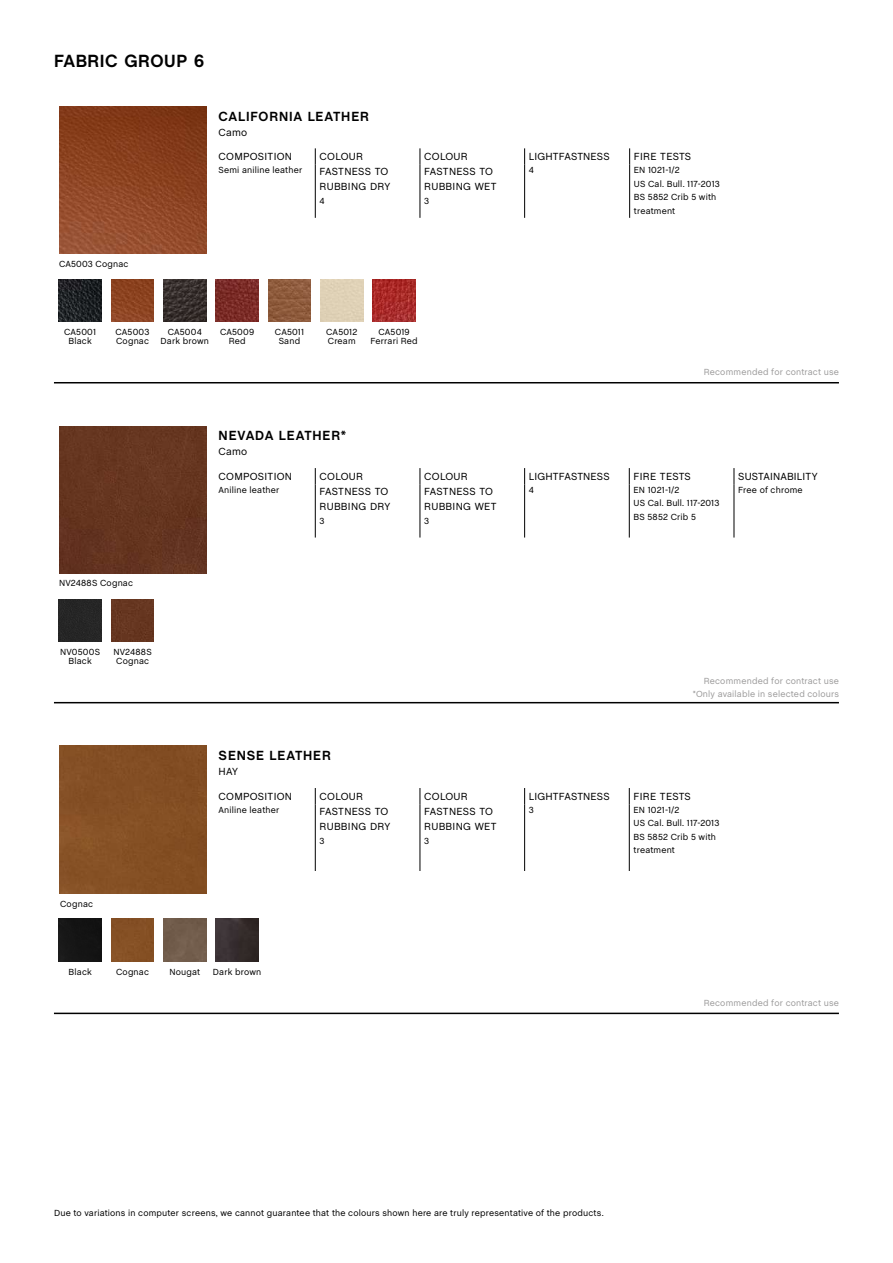
<style>
.page{position:relative;width:893px;height:1263px;background:#fff}
.page>*{position:absolute;margin:0;border:0;box-sizing:border-box;transform-origin:0 0}
.t1{font:700 18px "Chalet";letter-spacing:.03em;color:#000}
.t2{font:700 13.5px "Chalet";letter-spacing:.06em;color:#000}
.t3{font:10.5px/15px "Chalet";letter-spacing:.03em;color:#000}
.t4{font:10.5px "Chalet";letter-spacing:.01em;color:#000}
.t5{font:9px/9px "Chalet";letter-spacing:.02em;color:#000;text-align:center}
.t6{font:9px "Chalet";letter-spacing:.02em;color:#9c9b9b}
</style>
<div class="page">
<svg style="left:315px;top:468px;width:1px;height:16px"></svg>
<hr style="left:315px;top:484px;width:1px;height:53px;background:#000">
<svg style="left:420px;top:468px;width:1px;height:16px"></svg>
<svg style="left:524px;top:468px;width:1px;height:16px"></svg>
<hr style="left:420px;top:484px;width:1px;height:53px;background:#000">
<hr style="left:524px;top:484px;width:1px;height:53px;background:#000">
<svg style="left:629px;top:468px;width:1px;height:16px"></svg>
<hr style="left:629px;top:484px;width:1px;height:53px;background:#000">
<svg style="left:734px;top:468px;width:1px;height:16px"></svg>
<hr style="left:734px;top:484px;width:1px;height:53px;background:#000">
<svg style="left:315px;top:788px;width:1px;height:16px"></svg>
<hr style="left:315px;top:804px;width:1px;height:67px;background:#000">
<svg style="left:420px;top:788px;width:1px;height:16px"></svg>
<svg style="left:524px;top:788px;width:1px;height:16px"></svg>
<hr style="left:420px;top:804px;width:1px;height:67px;background:#000">
<hr style="left:524px;top:804px;width:1px;height:67px;background:#000">
<svg style="left:629px;top:788px;width:1px;height:16px"></svg>
<hr style="left:629px;top:804px;width:1px;height:67px;background:#000">
<div style="left:59px;top:426px;width:147px;height:147px;background:#653520"></div>
<div style="left:59px;top:599px;width:42px;height:43px;background:#262626"></div>
<div style="left:111px;top:599px;width:43px;height:43px;background:#663620"></div>
<div style="left:59px;top:919px;width:42px;height:42px;background:#141414"></div>
<div style="left:164px;top:919px;width:42px;height:42px;background:#725d4c"></div>
<img style="left:216px;top:919px;width:42px;height:42px">
<div style="left:111px;top:919px;width:43px;height:42px;background:#855025"></div>
<svg style="left:315px;top:148px;width:1px;height:17px"></svg>
<hr style="left:315px;top:165px;width:1px;height:53px;background:#000">
<svg style="left:420px;top:148px;width:1px;height:17px"></svg>
<svg style="left:524px;top:148px;width:1px;height:17px"></svg>
<hr style="left:420px;top:165px;width:1px;height:53px;background:#000">
<hr style="left:524px;top:165px;width:1px;height:53px;background:#000">
<svg style="left:629px;top:148px;width:1px;height:17px"></svg>
<hr style="left:629px;top:165px;width:1px;height:53px;background:#000">
<img style="left:59px;top:106px;width:147px;height:147px">
<img style="left:59px;top:279px;width:42px;height:43px">
<img style="left:111px;top:279px;width:43px;height:43px">
<img style="left:164px;top:279px;width:42px;height:43px">
<img style="left:216px;top:279px;width:42px;height:43px">
<img style="left:268px;top:279px;width:43px;height:43px">
<img style="left:373px;top:279px;width:42px;height:43px">
<div style="left:59px;top:746px;width:148px;height:147px;background:#844f24"></div>
<hr style="left:54px;top:382px;width:785px;height:1px;background:#000">
<hr style="left:54px;top:702px;width:785px;height:1px;background:#000">
<hr style="left:54px;top:1013px;width:785px;height:1px;background:#000">
<h1 class="t1" style="left:54px;top:51px;width:152px">FABRIC GROUP 6</h1>
<h2 class="t2" style="left:219px;top:108px;width:152px">CALIFORNIA LEATHER</h2>
<p class="t3" style="left:219px;top:125px;width:30px">Camo</p>
<p class="t3" style="left:219px;top:149px;width:75px">COMPOSITION</p>
<p class="t3" style="left:320px;top:149px;width:72px">COLOUR<br>FASTNESS TO<br>RUBBING DRY</p>
<p class="t5" style="left:320px;top:196px;width:7px">4</p>
<p class="t3" style="left:424px;top:149px;width:74px">COLOUR<br>FASTNESS TO<br>RUBBING WET</p>
<p class="t5" style="left:424px;top:196px;width:7px">3</p>
<p class="t4" style="left:529px;top:151px;width:82px">LIGHTFASTNESS</p>
<p class="t3" style="left:634px;top:149px;width:59px">FIRE TESTS</p>
<p class="t5" style="left:219px;top:166px;width:85px">Semi aniline leather</p>
<p class="t5" style="left:529px;top:166px;width:7px">4</p>
<p class="t5" style="left:634px;top:163px;width:87px;line-height:13.5px;text-align:left">EN 1021-1/2<br>US Cal. Bull. 117-2013<br>BS 5852 Crib 5 with treatment</p>
<p class="t5" style="left:59px;top:259px;width:71px">CA5003 Cognac</p>
<p class="t5" style="left:64px;top:327px;width:33px">CA5001<br>Black</p>
<p class="t5" style="left:115px;top:327px;width:35px;text-align:left">CA5003<br>Cognac</p>
<p class="t5" style="left:161px;top:327px;width:50px">CA5004<br>Dark brown</p>
<p class="t5" style="left:220px;top:327px;width:36px">CA5009<br>Red</p>
<p class="t5" style="left:275px;top:327px;width:31px">CA5011<br>Sand</p>
<p class="t5" style="left:326px;top:327px;width:33px;text-align:left">CA5012<br>Cream</p>
<p class="t5" style="left:370px;top:327px;width:49px">CA5019<br>Ferrari Red</p>
<p class="t6" style="left:704px;top:366px;width:137px">Recommended for contract use</p>
<p class="t5" style="left:59px;top:579px;width:75px">NV2488S Cognac</p>
<p class="t5" style="left:60px;top:647px;width:41px">NV0500S<br>Black</p>
<p class="t5" style="left:113px;top:647px;width:40px">NV2488S<br>Cognac</p>
<p class="t5" style="left:60px;top:900px;width:34px">Cognac</p>
<h2 class="t2" style="left:219px;top:428px;width:129px">NEVADA LEATHER*</h2>
<p class="t3" style="left:219px;top:444px;width:30px">Camo</p>
<p class="t3" style="left:219px;top:469px;width:75px">COMPOSITION</p>
<p class="t3" style="left:320px;top:469px;width:72px">COLOUR<br>FASTNESS TO<br>RUBBING DRY</p>
<p class="t5" style="left:320px;top:516px;width:7px">3</p>
<p class="t3" style="left:424px;top:469px;width:74px">COLOUR<br>FASTNESS TO<br>RUBBING WET</p>
<p class="t5" style="left:424px;top:516px;width:7px">3</p>
<p class="t4" style="left:529px;top:470px;width:82px">LIGHTFASTNESS</p>
<p class="t3" style="left:633px;top:469px;width:59px">FIRE TESTS</p>
<p class="t3" style="left:738px;top:469px;width:81px">SUSTAINABILITY</p>
<p class="t5" style="left:219px;top:485px;width:62px">Aniline leather</p>
<p class="t5" style="left:529px;top:485px;width:7px">4</p>
<p class="t5" style="left:633px;top:483px;width:87px;line-height:13.5px;text-align:left">EN 1021-1/2<br>US Cal. Bull. 117-2013<br>BS 5852 Crib 5</p>
<p class="t5" style="left:738px;top:485px;width:66px">Free of chrome</p>
<p class="t6" style="left:704px;top:676px;width:137px">Recommended for contract use</p>
<p class="t6" style="left:693px;top:689px;width:148px">*Only available in selected colours</p>
<h2 class="t2" style="left:219px;top:748px;width:114px">SENSE LEATHER</h2>
<p class="t3" style="left:219px;top:764px;width:21px">HAY</p>
<p class="t3" style="left:219px;top:789px;width:75px">COMPOSITION</p>
<p class="t3" style="left:320px;top:789px;width:72px">COLOUR<br>FASTNESS TO<br>RUBBING DRY</p>
<p class="t5" style="left:320px;top:836px;width:7px">3</p>
<p class="t3" style="left:424px;top:789px;width:74px">COLOUR<br>FASTNESS TO<br>RUBBING WET</p>
<p class="t5" style="left:424px;top:836px;width:7px">3</p>
<p class="t4" style="left:529px;top:790px;width:82px">LIGHTFASTNESS</p>
<p class="t3" style="left:633px;top:789px;width:59px">FIRE TESTS</p>
<p class="t5" style="left:219px;top:805px;width:62px">Aniline leather</p>
<p class="t5" style="left:529px;top:805px;width:7px">3</p>
<p class="t5" style="left:633px;top:803px;width:87px;line-height:13.5px;text-align:left">EN 1021-1/2<br>US Cal. Bull. 117-2013<br>BS 5852 Crib 5 with treatment</p>
<p class="t5" style="left:69px;top:967px;width:25px">Black</p>
<p class="t5" style="left:116px;top:967px;width:34px">Cognac</p>
<p class="t5" style="left:169px;top:967px;width:32px">Nougat</p>
<p class="t5" style="left:213px;top:967px;width:50px">Dark brown</p>
<p class="t5" style="left:54px;top:1208px;width:551px">Due to variations in computer screens, we cannot guarantee that the colours shown here are truly representative of the products.</p>
<p class="t6" style="left:704px;top:998px;width:137px">Recommended for contract use</p>
</div>
